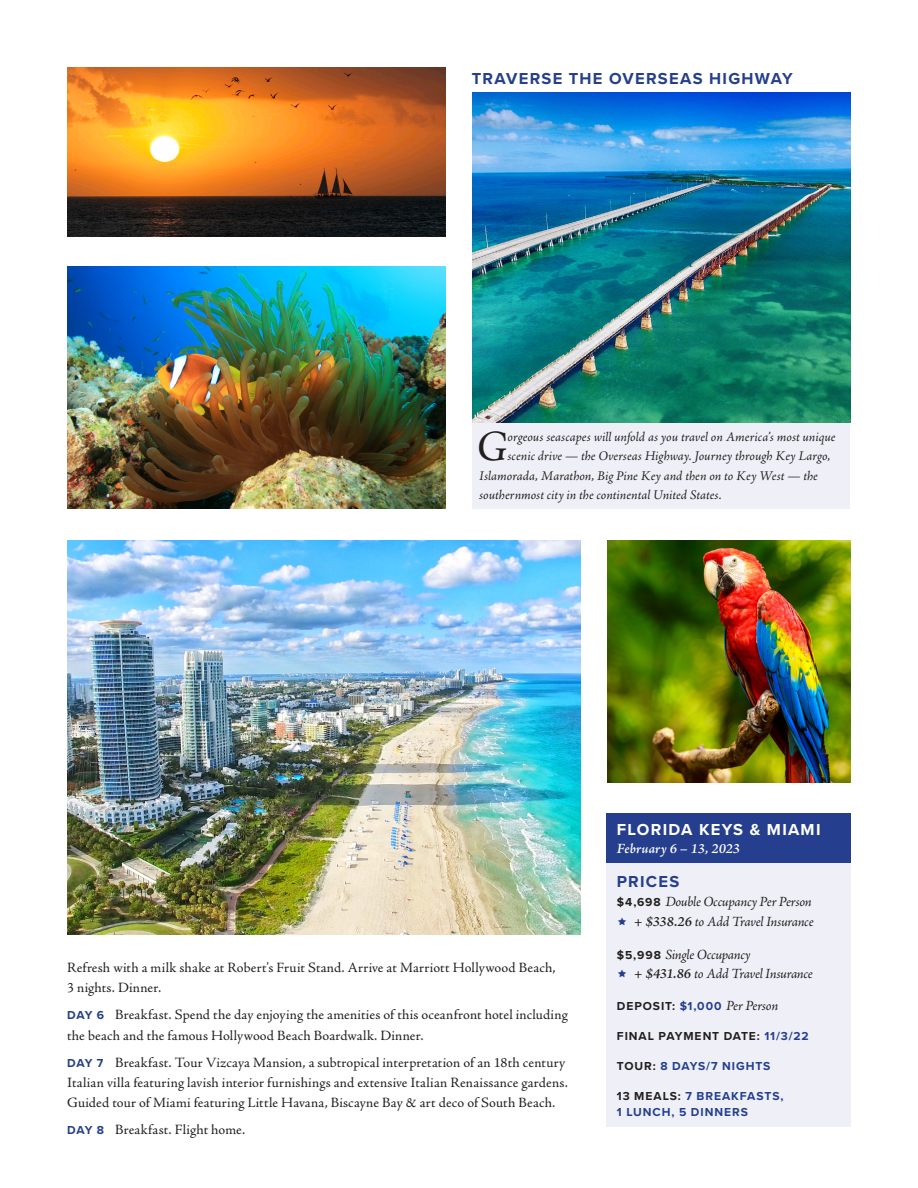
<style>
.page{position:relative;width:918px;height:1188px;background:#fff}
.page>*{position:absolute;margin:0;border:0;box-sizing:border-box;transform-origin:0 0}
.NEW_Small_Italics_wi{font:italic 43.8px "Adobe Jenson Pro";color:#231f20}
.NEW_Head{font:700 16.5px "Proxima Nova";letter-spacing:.075em;color:#253f8e}
.NEW_White_Tour_Name{font:700 16.5px "Proxima Nova";letter-spacing:.075em;color:#fff}
.NEW_Prices_Header{font:700 16.5px "Proxima Nova";letter-spacing:.075em;color:#253f8e}
.NEW_Itinerary{font:14.25px/20.2px "Adobe Jenson Pro";letter-spacing:.015em;color:#231f20}
.NEW_Prices{font:italic 14.25px "Adobe Jenson Pro";letter-spacing:-.025em;color:#231f20}
.NEW_Deposit{font:italic 14.25px "Adobe Jenson Pro";letter-spacing:-.025em;color:#231f20}
.NEW_Small_Dates_with{font:italic 600 14.25px "Adobe Jenson Pro";letter-spacing:.005em;color:#fff}
.NEW_Small_Italics_wi-2{font:italic 13.5px "Adobe Jenson Pro";color:#231f20}
.NEW_Final_Payment{font:700 12px/16.5px "Proxima Nova";letter-spacing:.08em;color:#253f8e}
.NEW_Final_Payment-2{font:700 12px "Proxima Nova";letter-spacing:.07em;color:#231f20}
.s1{font-family:"Proxima Nova";font-weight:700;font-size:12px;color:#253f8e}
.s2{font-family:"Proxima Nova";font-weight:700;font-style:normal;font-size:12px}
.s3{font-weight:600}
.s4{font-family:"Proxima Nova";font-weight:700;font-style:normal;font-size:12px;color:#253f8e}
.s5{color:#253f8e}
.s6{color:#231f20}
</style>
<div class="page">
<img style="left:68px;top:267px;width:378px;height:242px">
<img style="left:68px;top:68px;width:378px;height:168px">
<img style="left:472px;top:92px;width:378px;height:331px">
<img style="left:608px;top:540px;width:242px;height:243px">
<img style="left:68px;top:540px;width:512px;height:395px">
<div style="left:472px;top:423px;width:378px;height:86px;background:#eff0f7"></div>
<div style="left:606px;top:856px;width:244px;height:271px;background:#eff0f7"></div>
<div style="left:606px;top:813px;width:244px;height:50px;background:#253f8e"></div>
<p class="NEW_Head" style="left:472px;top:67px;width:322px">TRAVERSE THE OVERSEAS HIGHWAY</p>
<p class="NEW_Small_Italics_wi" style="left:477px;top:422px;width:33px">G</p>
<p class="NEW_Small_Italics_wi-2" style="left:508px;top:429px;width:330px">orgeous seascapes will unfold as you travel on America’s most unique</p>
<p class="NEW_Small_Italics_wi-2" style="left:508px;top:448px;width:324px">scenic drive — the Overseas Highway. Journey through Key Largo,</p>
<p class="NEW_Small_Italics_wi-2" style="left:479px;top:468px;width:340px">Islamorada, Marathon, Big Pine Key and then on to Key West — the</p>
<p class="NEW_Small_Italics_wi-2" style="left:479px;top:487px;width:244px">southernmost city in the continental United States.</p>
<p class="NEW_Itinerary" style="left:67px;top:958px;width:490px">Refresh with a milk shake at Robert's Fruit Stand. Arrive at Marriott Hollywood Beach,<br>3 nights. Dinner.</p>
<p class="NEW_Itinerary" style="left:67px;top:1005px;width:502px"><span class="s1">DAY 6</span> Breakfast. Spend the day enjoying the amenities of this oceanfront hotel including the beach and the famous Hollywood Beach Boardwalk. Dinner.</p>
<p class="NEW_Itinerary" style="left:67px;top:1052px;width:502px"><span class="s1">DAY 7</span> Breakfast. Tour Vizcaya Mansion, a subtropical interpretation of an 18th century<br>Italian villa featuring lavish interior furnishings and extensive Italian Renaissance gardens.<br>Guided tour of Miami featuring Little Havana, Biscayne Bay &amp; art deco of South Beach.</p>
<p class="NEW_Itinerary" style="left:67px;top:1120px;width:180px"><span class="s1">DAY 8</span> Breakfast. Flight home.</p>
<p class="NEW_White_Tour_Name" style="left:617px;top:817px;width:205px">FLORIDA KEYS &amp; MIAMI</p>
<p class="NEW_Small_Dates_with" style="left:617px;top:841px;width:125px">February 6 – 13, 2023</p>
<p class="NEW_Prices_Header" style="left:617px;top:869px;width:64px">PRICES</p>
<p class="NEW_Prices" style="left:617px;top:894px;width:196px"><span class="s2">$4,698</span> Double Occupancy Per Person</p>
<p class="NEW_Prices" style="left:633px;top:913px;width:182px"><span class="s3">+ $338.26</span> to Add Travel Insurance</p>
<p class="NEW_Prices" style="left:617px;top:946px;width:135px"><span class="s2">$5,998</span> Single Occupancy</p>
<p class="NEW_Prices" style="left:633px;top:966px;width:181px"><span class="s3">+ $431.86</span> to Add Travel Insurance</p>
<p class="NEW_Deposit" style="left:617px;top:997px;width:163px"><span class="s2">DEPOSIT:</span> <span class="s4">$1,000</span> Per Person</p>
<p class="NEW_Final_Payment-2" style="left:617px;top:1027px;width:193px">FINAL PAYMENT DATE: <span class="s5">11/3/22</span></p>
<p class="NEW_Final_Payment" style="left:617px;top:1057px;width:155px"><span class="s6">TOUR:</span> 8 DAYS/7 NIGHTS</p>
<p class="NEW_Final_Payment" style="left:617px;top:1087px;width:168px"><span class="s6">13 MEALS:</span> 7 BREAKFASTS,<br>1 LUNCH, 5 DINNERS</p>
</div>
